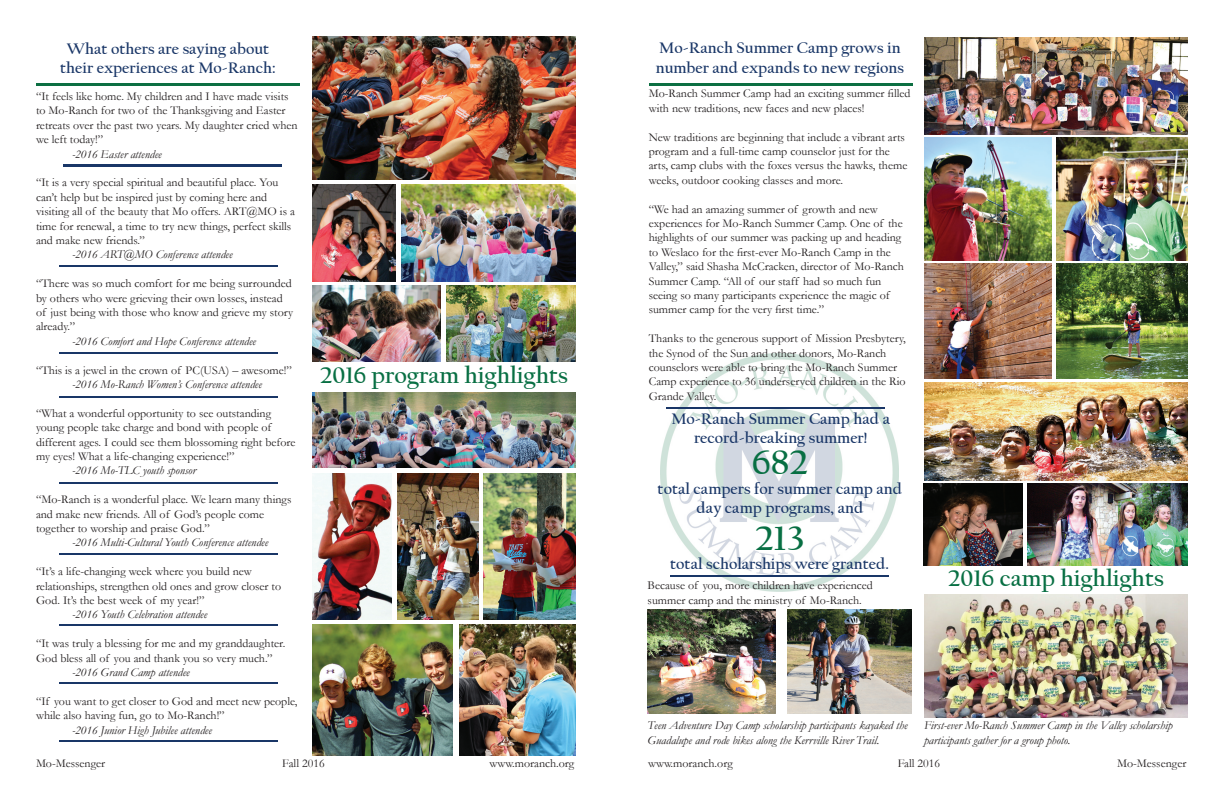
<style>
.page{position:relative;width:1224px;height:792px;background:#fff}
.page>*{position:absolute;margin:0;border:0;box-sizing:border-box;transform-origin:0 0}
.t1{font:700 36px "Californian FB";color:#086f43}
.t2{font:700 24px "Californian FB";color:#086f43}
.t3{font:700 16px/19.2px "Californian FB";color:#193667;text-align:center}
.t4{font:12px/14.4px "Garamond";color:#231f20}
.t5{font:italic 12px/14.4px "Garamond";color:#231f20}
</style>
<div class="page">
<img style="left:661px;top:353px;width:237px;height:238px">
<img style="left:312px;top:36px;width:264px;height:144px">
<img style="left:312px;top:184px;width:83px;height:97px">
<img style="left:401px;top:184px;width:175px;height:97px">
<img style="left:312px;top:286px;width:129px;height:76px">
<img style="left:446px;top:286px;width:130px;height:76px">
<img style="left:312px;top:392px;width:264px;height:76px">
<img style="left:312px;top:473px;width:80px;height:146px">
<img style="left:398px;top:473px;width:81px;height:146px">
<img style="left:484px;top:473px;width:92px;height:146px">
<img style="left:312px;top:624px;width:141px;height:132px">
<img style="left:459px;top:624px;width:117px;height:132px">
<hr style="left:36px;top:83px;width:264px;height:3px;background:#0c6f42">
<hr style="left:59px;top:553px;width:218px;height:2px;background:#193667">
<hr style="left:59px;top:624px;width:218px;height:2px;background:#193667">
<hr style="left:59px;top:682px;width:218px;height:2px;background:#193667">
<hr style="left:59px;top:740px;width:218px;height:2px;background:#193667">
<hr style="left:59px;top:482px;width:218px;height:2px;background:#193667">
<hr style="left:59px;top:396px;width:218px;height:2px;background:#193667">
<hr style="left:63px;top:164px;width:218px;height:3px;background:#193667">
<hr style="left:649px;top:83px;width:264px;height:3px;background:#0c6f42">
<img style="left:924px;top:37px;width:264px;height:98px">
<img style="left:1056px;top:138px;width:132px;height:123px">
<img style="left:924px;top:595px;width:264px;height:123px">
<img style="left:648px;top:610px;width:127px;height:104px">
<img style="left:924px;top:138px;width:127px;height:123px">
<img style="left:1056px;top:263px;width:132px;height:116px">
<img style="left:924px;top:263px;width:127px;height:116px">
<img style="left:924px;top:382px;width:264px;height:99px">
<img style="left:924px;top:484px;width:98px;height:81px">
<img style="left:1027px;top:484px;width:161px;height:81px">
<hr style="left:671px;top:576px;width:218px;height:1px;background:#193667">
<img style="left:788px;top:610px;width:124px;height:104px">
<hr style="left:59px;top:352px;width:218px;height:2px;background:#193667">
<hr style="left:59px;top:266px;width:218px;height:1px;background:#193667">
<hr style="left:666px;top:407px;width:218px;height:1px;background:#193667">
<h3 class="t3" style="left:60px;top:39px;width:217px">What others are saying about their experiences at Mo-Ranch:</h3>
<p class="t4" style="left:36px;top:89px;width:263px">“It feels like home. My children and I have made visits to Mo-Ranch for two of the Thanksgiving and Easter retreats over the past two years. My daughter cried when we left today!”</p>
<p class="t5" style="left:72px;top:146px;width:91px">-2016 Easter attendee</p>
<p class="t4" style="left:36px;top:175px;width:260px">“It is a very special spiritual and beautiful place. You can’t help but be inspired just by coming here and visiting all of the beauty that Mo offers. ART@MO is a time for renewal, a time to try new things, perfect skills and make new friends.”</p>
<p class="t5" style="left:72px;top:247px;width:162px">-2016 ART@MO Conference attendee</p>
<p class="t4" style="left:36px;top:276px;width:259px">“There was so much comfort for me being surrounded by others who were grieving their own losses, instead of just being with those who know and grieve my story already.”</p>
<p class="t5" style="left:72px;top:334px;width:186px">-2016 Comfort and Hope Conference attendee</p>
<p class="t4" style="left:36px;top:362px;width:257px">“This is a jewel in the crown of PC(USA) – awesome!”</p>
<p class="t5" style="left:72px;top:377px;width:191px">-2016 Mo-Ranch Women’s Conference attendee</p>
<p class="t4" style="left:36px;top:406px;width:261px">“What a wonderful opportunity to see outstanding young people take charge and bond with people of different ages. I could see them blossoming right before my eyes! What a life-changing experience!”</p>
<p class="t5" style="left:72px;top:463px;width:126px">-2016 Mo-TLC youth sponsor</p>
<p class="t4" style="left:36px;top:492px;width:257px">“Mo-Ranch is a wonderful place. We learn many things and make new friends. All of God’s people come together to worship and praise God.”</p>
<p class="t5" style="left:72px;top:535px;width:198px">-2016 Multi-Cultural Youth Conference attendee</p>
<p class="t4" style="left:36px;top:564px;width:247px">“It’s a life-changing week where you build new relationships, strengthen old ones and grow closer to<br>God. It’s the best week of my year!”</p>
<p class="t5" style="left:72px;top:607px;width:137px">-2016 Youth Celebration attendee</p>
<p class="t4" style="left:36px;top:636px;width:251px">“It was truly a blessing for me and my granddaughter.<br>God bless all of you and thank you so very much.”</p>
<p class="t5" style="left:72px;top:665px;width:119px">-2016 Grand Camp attendee</p>
<p class="t4" style="left:36px;top:694px;width:263px">“If you want to get closer to God and meet new people, while also having fun, go to Mo-Ranch!”</p>
<p class="t5" style="left:72px;top:722px;width:141px">-2016 Junior High Jubilee attendee</p>
<h2 class="t2" style="left:320px;top:362px;width:250px">2016 program highlights</h2>
<h3 class="t3" style="left:656px;top:39px;width:250px;text-align:left">Mo-Ranch Summer Camp grows in number and expands to new regions</h3>
<p class="t4" style="left:649px;top:86px;width:263px">Mo-Ranch Summer Camp had an exciting summer filled with new traditions, new faces and new places!</p>
<p class="t4" style="left:649px;top:129px;width:260px">New traditions are beginning that include a vibrant arts program and a full-time camp counselor just for the arts, camp clubs with the foxes versus the hawks, theme weeks, outdoor cooking classes and more.</p>
<p class="t4" style="left:649px;top:201px;width:257px">“We had an amazing summer of growth and new experiences for Mo-Ranch Summer Camp. One of the highlights of our summer was packing up and heading to Weslaco for the first-ever Mo-Ranch Camp in the Valley,” said Shasha McCracken, director of Mo-Ranch Summer Camp. “All of our staff had so much fun seeing so many participants experience the magic of summer camp for the very first time.”</p>
<p class="t4" style="left:649px;top:331px;width:258px">Thanks to the generous support of Mission Presbytery, the Synod of the Sun and other donors, Mo-Ranch counselors were able to bring the Mo-Ranch Summer Camp experience to 36 underserved children in the Rio Grande Valley.</p>
<h3 class="t3" style="left:671px;top:409px;width:220px">Mo-Ranch Summer Camp had a record-breaking summer!</h3>
<h1 class="t1" style="left:752px;top:442px;width:57px">682</h1>
<h3 class="t3" style="left:658px;top:479px;width:246px">total campers for summer camp and day camp programs, and</h3>
<h1 class="t1" style="left:755px;top:517px;width:51px">213</h1>
<h3 class="t3" style="left:670px;top:554px;width:220px">total scholarships were granted.</h3>
<p class="t4" style="left:648px;top:578px;width:227px">Because of you, more children have experienced summer camp and the ministry of Mo-Ranch.</p>
<h2 class="t2" style="left:948px;top:565px;width:218px">2016 camp highlights</h2>
<p class="t5" style="left:648px;top:718px;width:262px">Teen Adventure Day Camp scholarship participants kayaked the<br>Guadalupe and rode bikes along the Kerrville River Trail.</p>
<p class="t5" style="left:924px;top:718px;width:250px">First-ever Mo-Ranch Summer Camp in the Valley scholarship participants gather for a group photo.</p>
<p class="t4" style="left:36px;top:755px;width:71px">Mo-Messenger</p>
<p class="t4" style="left:282px;top:755px;width:44px">Fall 2016</p>
<p class="t4" style="left:490px;top:755px;width:86px">www.moranch.org</p>
<p class="t4" style="left:648px;top:755px;width:86px">www.moranch.org</p>
<p class="t4" style="left:898px;top:755px;width:44px">Fall 2016</p>
<p class="t4" style="left:1117px;top:755px;width:71px">Mo-Messenger</p>
</div>
